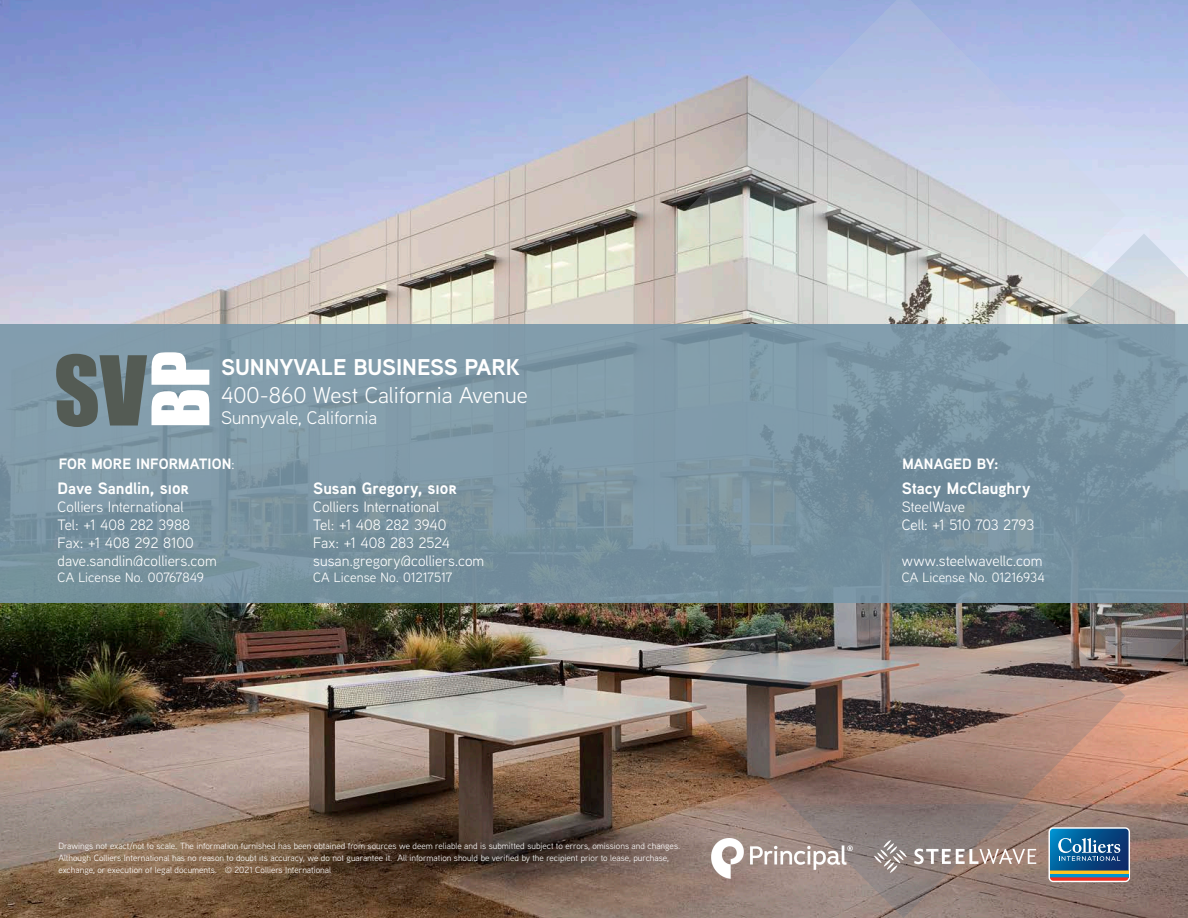
<style>
.page{position:relative;width:1188px;height:918px;background:#fff}
.page>*{position:absolute;margin:0;border:0;box-sizing:border-box;transform-origin:0 0}
.t1{font:22.8px/27.5px "Aaux Next";color:#fff}
.t2{font:18.3px "Aaux Next";color:#fff}
.t3{font:700 16.5px "Aaux Next";letter-spacing:-.005em;color:#fff}
.t4{font:15px/18px "Aaux Next";letter-spacing:-.005em;color:#fff}
.t5{font:700 15px "Aaux Next";letter-spacing:.01em;color:#fff}
.t6{font:13.5px "Aaux Next";color:#fff}
.Legal_Text_Back{font:9px/12px "Aaux Next";color:#fff}
.s1{font-weight:700}
.s2{font-weight:400}
</style>
<div class="page">
<img style="left:0;top:0;width:1188px;height:918px">
<svg style="left:681px;top:0;width:444px;height:324px;background:#bbc2d5"></svg>
<svg style="left:922px;top:233px;width:266px;height:444px;background:#bbbbba"></svg>
<img style="left:681px;top:602px;width:444px;height:316px">
<div style="left:0;top:324px;width:1188px;height:278px;background:#7997a9"></div>
<svg style="left:56px;top:352px;width:153px;height:75px"></svg>
<svg style="left:1049px;top:827px;width:81px;height:55px;background:#4a7595"></svg>
<svg style="left:874px;top:840px;width:33px;height:33px"></svg>
<svg style="left:914px;top:849px;width:122px;height:15px"></svg>
<img style="left:711px;top:839px;width:141px;height:40px">
<p class="t1" style="left:221px;top:353px;width:308px"><span class="s1">SUNNYVALE BUSINESS PARK<br></span>400-860 West California Avenue</p>
<p class="t2" style="left:221px;top:406px;width:158px">Sunnyvale, California</p>
<p class="t5" style="left:59px;top:454px;width:178px">FOR MORE INFORMATION<span class="s2">:</span></p>
<p class="t5" style="left:902px;top:454px;width:98px">MANAGED BY:</p>
<p class="t3" style="left:58px;top:477px;width:133px">Dave Sandlin, sior</p>
<p class="t4" style="left:58px;top:498px;width:128px">Colliers International</p>
<p class="t4" style="left:58px;top:516px;width:161px">Tel: +1 408 282 3988<br>Fax: +1 408 292 8100 dave.sandlin@colliers.com</p>
<p class="t6" style="left:58px;top:569px;width:148px">CA License No. 00767849</p>
<p class="t3" style="left:902px;top:477px;width:130px">Stacy McClaughry</p>
<p class="t4" style="left:902px;top:498px;width:65px">SteelWave</p>
<p class="t4" style="left:902px;top:516px;width:134px">Cell: +1 510 703 2793</p>
<p class="t4" style="left:902px;top:552px;width:142px">www.steelwavellc.com</p>
<p class="t6" style="left:902px;top:569px;width:145px">CA License No. 01216934</p>
<p class="t3" style="left:313px;top:477px;width:145px">Susan Gregory, sior</p>
<p class="t4" style="left:313px;top:498px;width:128px">Colliers International</p>
<p class="t4" style="left:313px;top:516px;width:173px">Tel: +1 408 282 3940<br>Fax: +1 408 283 2524 susan.gregory@colliers.com</p>
<p class="t6" style="left:313px;top:569px;width:141px">CA License No. 01217517</p>
<p class="Legal_Text_Back" style="left:59px;top:839px;width:623px">Drawings not exact/not to scale. The information furnished has been obtained from sources we deem reliable and is submitted subject to errors, omissions and changes.<br>Although Colliers International has no reason to doubt its accuracy, we do not guarantee it. All information should be verified by the recipient prior to lease, purchase, exchange, or execution of legal documents. © 2021 Colliers International</p>
</div>
